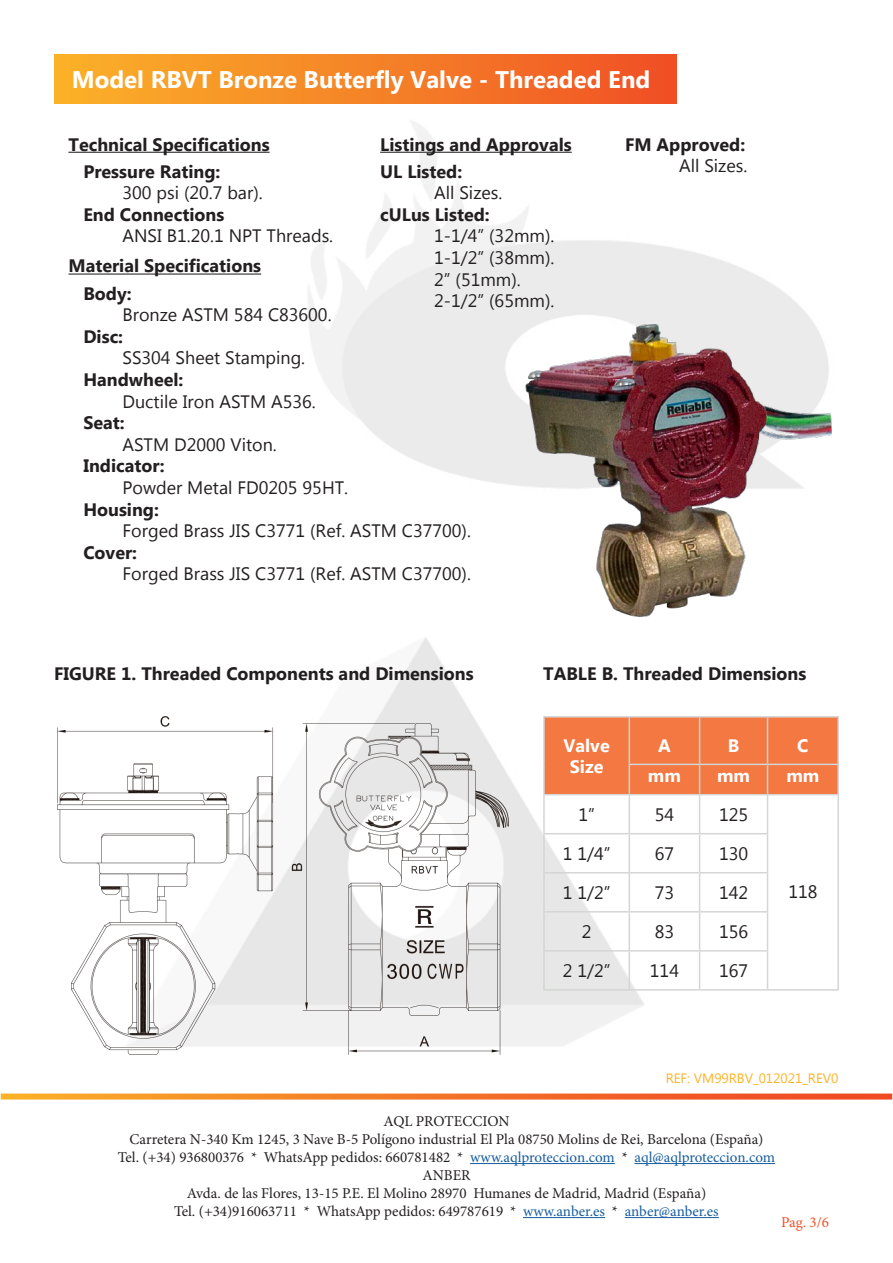
<style>
.page{position:relative;width:893px;height:1263px;background:#fff}
.page>*{position:absolute;margin:0;border:0;box-sizing:border-box;transform-origin:0 0}
.t1{font:700 24px "Microsoft New Tai Lue";color:#fff}
.t2{font:18px/21.6px "Microsoft New Tai Lue";color:#231f20}
.t3{font:700 18px/27px "Microsoft New Tai Lue";color:#231f20}
.t4{font:700 18px/21.6px "Microsoft New Tai Lue";color:#fff;text-align:center}
.t5{font:15px/18px "Minion Pro";color:#231f20;text-align:center}
.t6{font:15px "Minion Pro";color:#f05126}
.t7{font:13.5px "Microsoft New Tai Lue";color:#fcb325}
.s1{color:#175d9e}
</style>
<div class="page">
<img style="left:79px;top:80px;width:772px;height:1085px">
<svg style="left:1px;top:1093px;width:891px;height:6px;background:#f4823a"></svg>
<hr style="left:470px;top:1163px;width:145px;height:1px;background:#175d9e">
<hr style="left:634px;top:1163px;width:141px;height:1px;background:#175d9e">
<hr style="left:523px;top:1217px;width:82px;height:1px;background:#175d9e">
<hr style="left:625px;top:1217px;width:94px;height:1px;background:#175d9e">
<div style="left:54px;top:54px;width:622px;height:50px;background:linear-gradient(to right,#fab329,#f05125)"></div>
<hr style="left:68px;top:152px;width:202px;height:1px;background:#231f20">
<hr style="left:68px;top:274px;width:193px;height:1px;background:#231f20">
<img style="left:526px;top:325px;width:306px;height:292px">
<hr style="left:380px;top:152px;width:192px;height:1px;background:#231f20">
<img style="left:57px;top:716px;width:233px;height:377px">
<img style="left:286px;top:716px;width:222px;height:338px">
<hr style="left:543px;top:795px;width:2px;height:38px;background:#d4d6d4">
<hr style="left:629px;top:795px;width:1px;height:38px;background:#d4d6d4">
<hr style="left:699px;top:795px;width:1px;height:38px;background:#d4d6d4">
<hr style="left:767px;top:795px;width:1px;height:38px;background:#d4d6d4">
<hr style="left:837px;top:795px;width:2px;height:39px;background:#d4d6d4">
<hr style="left:543px;top:833px;width:86px;height:1px;background:#d4d6d4">
<hr style="left:543px;top:834px;width:2px;height:38px;background:#d4d6d4">
<hr style="left:629px;top:833px;width:71px;height:1px;background:#d4d6d4">
<hr style="left:629px;top:834px;width:1px;height:38px;background:#d4d6d4">
<hr style="left:700px;top:833px;width:68px;height:1px;background:#d4d6d4">
<hr style="left:699px;top:834px;width:1px;height:38px;background:#d4d6d4">
<hr style="left:767px;top:834px;width:1px;height:38px;background:#d4d6d4">
<hr style="left:837px;top:834px;width:2px;height:39px;background:#d4d6d4">
<hr style="left:543px;top:872px;width:86px;height:1px;background:#d4d6d4">
<hr style="left:543px;top:873px;width:2px;height:38px;background:#d4d6d4">
<hr style="left:629px;top:872px;width:71px;height:1px;background:#d4d6d4">
<hr style="left:629px;top:873px;width:1px;height:38px;background:#d4d6d4">
<hr style="left:700px;top:872px;width:68px;height:1px;background:#d4d6d4">
<hr style="left:699px;top:873px;width:1px;height:38px;background:#d4d6d4">
<hr style="left:767px;top:873px;width:1px;height:38px;background:#d4d6d4">
<hr style="left:837px;top:873px;width:2px;height:39px;background:#d4d6d4">
<hr style="left:543px;top:911px;width:86px;height:1px;background:#d4d6d4">
<hr style="left:543px;top:912px;width:2px;height:38px;background:#d4d6d4">
<hr style="left:629px;top:911px;width:71px;height:1px;background:#d4d6d4">
<hr style="left:629px;top:912px;width:1px;height:38px;background:#d4d6d4">
<hr style="left:700px;top:911px;width:68px;height:1px;background:#d4d6d4">
<hr style="left:699px;top:912px;width:1px;height:38px;background:#d4d6d4">
<hr style="left:767px;top:912px;width:1px;height:38px;background:#d4d6d4">
<hr style="left:837px;top:912px;width:2px;height:39px;background:#d4d6d4">
<hr style="left:543px;top:950px;width:86px;height:1px;background:#d4d6d4">
<hr style="left:543px;top:951px;width:2px;height:38px;background:#d4d6d4">
<hr style="left:629px;top:950px;width:71px;height:1px;background:#d4d6d4">
<hr style="left:629px;top:951px;width:1px;height:38px;background:#d4d6d4">
<hr style="left:700px;top:950px;width:68px;height:1px;background:#d4d6d4">
<hr style="left:699px;top:951px;width:1px;height:38px;background:#d4d6d4">
<hr style="left:767px;top:951px;width:1px;height:38px;background:#d4d6d4">
<hr style="left:837px;top:951px;width:2px;height:38px;background:#d4d6d4">
<hr style="left:543px;top:989px;width:86px;height:2px;background:#d4d6d4">
<hr style="left:629px;top:989px;width:71px;height:2px;background:#d4d6d4">
<hr style="left:700px;top:989px;width:67px;height:2px;background:#d4d6d4">
<hr style="left:767px;top:989px;width:72px;height:2px;background:#d4d6d4">
<hr style="left:543px;top:717px;width:2px;height:47px;background:#d4d6d4">
<hr style="left:837px;top:717px;width:2px;height:47px;background:#d4d6d4">
<hr style="left:543px;top:764px;width:2px;height:30px;background:#d4d6d4">
<div style="left:544px;top:717px;width:294px;height:77px;background:#f37842"></div>
<hr style="left:837px;top:765px;width:2px;height:29px;background:#d4d6d4">
<hr style="left:543px;top:716px;width:86px;height:1px;background:#d4d6d4">
<hr style="left:629px;top:716px;width:71px;height:1px;background:#d4d6d4">
<hr style="left:700px;top:716px;width:67px;height:1px;background:#d4d6d4">
<hr style="left:767px;top:716px;width:72px;height:1px;background:#d4d6d4">
<hr style="left:629px;top:764px;width:71px;height:1px;background:#d4d6d4">
<hr style="left:700px;top:764px;width:67px;height:1px;background:#d4d6d4">
<hr style="left:767px;top:764px;width:72px;height:1px;background:#d4d6d4">
<hr style="left:543px;top:794px;width:86px;height:1px;background:#d4d6d4">
<hr style="left:629px;top:794px;width:71px;height:1px;background:#d4d6d4">
<hr style="left:700px;top:794px;width:67px;height:1px;background:#d4d6d4">
<hr style="left:767px;top:794px;width:72px;height:1px;background:#d4d6d4">
<h1 class="t1" style="left:72px;top:65px;width:580px">Model RBVT Bronze Butterfly Valve - Threaded End</h1>
<p class="t3" style="left:83px;top:132px;width:188px;text-indent:-15px">Technical Specifications<br>Pressure Rating:</p>
<p class="t2" style="left:122px;top:184px;width:142px">300 psi (20.7 bar).</p>
<p class="t3" style="left:83px;top:202px;width:142px">End Connections</p>
<p class="t2" style="left:122px;top:227px;width:212px">ANSI B1.20.1 NPT Threads.</p>
<p class="t3" style="left:83px;top:254px;width:179px;text-indent:-15px">Material Specifications<br>Body:</p>
<p class="t2" style="left:122px;top:305px;width:211px">Bronze ASTM 584 C83600.</p>
<p class="t3" style="left:83px;top:324px;width:41px">Disc:</p>
<p class="t2" style="left:122px;top:349px;width:184px">SS304 Sheet Stamping.</p>
<p class="t3" style="left:83px;top:367px;width:102px">Handwheel:</p>
<p class="t2" style="left:122px;top:392px;width:195px">Ductile Iron ASTM A536.</p>
<p class="t3" style="left:83px;top:411px;width:43px">Seat:</p>
<p class="t2" style="left:122px;top:435px;width:156px">ASTM D2000 Viton.</p>
<p class="t3" style="left:83px;top:454px;width:83px">Indicator:</p>
<p class="t2" style="left:122px;top:478px;width:227px">Powder Metal FD0205 95HT.</p>
<p class="t3" style="left:83px;top:497px;width:77px">Housing:</p>
<p class="t2" style="left:122px;top:521px;width:350px">Forged Brass JIS C3771 (Ref. ASTM C37700).</p>
<p class="t3" style="left:83px;top:540px;width:55px">Cover:</p>
<p class="t2" style="left:122px;top:565px;width:350px">Forged Brass JIS C3771 (Ref. ASTM C37700).</p>
<p class="t3" style="left:380px;top:132px;width:193px">Listings and Approvals<br>UL Listed:</p>
<p class="t2" style="left:434px;top:184px;width:70px">All Sizes.</p>
<p class="t3" style="left:380px;top:202px;width:111px">cULus Listed:</p>
<p class="t2" style="left:434px;top:227px;width:122px">1-1/4” (32mm).<br>1-1/2” (38mm).<br>2” (51mm).<br>2-1/2” (65mm).</p>
<p class="t3" style="left:625px;top:132px;width:122px">FM Approved:</p>
<p class="t2" style="left:679px;top:157px;width:70px">All Sizes.</p>
<p class="t3" style="left:54px;top:662px;width:421px">FIGURE 1. Threaded Components and Dimensions</p>
<p class="t3" style="left:543px;top:662px;width:265px">TABLE B. Threaded Dimensions</p>
<p class="t4" style="left:563px;top:736px;width:48px">Valve<br>Size</p>
<p class="t4" style="left:658px;top:736px;width:14px">A</p>
<p class="t4" style="left:728px;top:736px;width:13px">B</p>
<p class="t4" style="left:797px;top:736px;width:13px">C</p>
<p class="t4" style="left:648px;top:766px;width:34px">mm</p>
<p class="t4" style="left:717px;top:766px;width:34px">mm</p>
<p class="t4" style="left:786px;top:766px;width:34px">mm</p>
<p class="t2" style="left:578px;top:805px;width:18px">1”</p>
<p class="t2" style="left:655px;top:805px;width:21px">54</p>
<p class="t2" style="left:719px;top:805px;width:31px">125</p>
<p class="t2" style="left:563px;top:844px;width:49px">1 1/4”</p>
<p class="t2" style="left:655px;top:844px;width:21px">67</p>
<p class="t2" style="left:719px;top:844px;width:31px">130</p>
<p class="t2" style="left:563px;top:883px;width:49px">1 1/2”</p>
<p class="t2" style="left:655px;top:883px;width:21px">73</p>
<p class="t2" style="left:719px;top:883px;width:31px">142</p>
<p class="t2" style="left:582px;top:922px;width:11px">2</p>
<p class="t2" style="left:655px;top:922px;width:21px">83</p>
<p class="t2" style="left:719px;top:922px;width:31px">156</p>
<p class="t2" style="left:563px;top:961px;width:49px">2 1/2”</p>
<p class="t2" style="left:650px;top:961px;width:31px">114</p>
<p class="t2" style="left:719px;top:961px;width:31px">167</p>
<p class="t2" style="left:788px;top:882px;width:31px">118</p>
<p class="t7" style="left:666px;top:1071px;width:174px">REF: VM99RBV_012021_REV0</p>
<p class="t5" style="left:118px;top:1112px;width:659px">AQL PROTECCION<br>Carretera N-340 Km 1245, 3 Nave B-5 Polígono industrial El Pla 08750 Molins de Rei, Barcelona (España)<br>Tel. (+34) 936800376 * WhatsApp pedidos: 660781482 * <span class="s1">www.aqlproteccion.com</span> * <span class="s1">aql@aqlproteccion.com </span>ANBER<br>Avda. de las Flores, 13-15 P.E. El Molino 28970 Humanes de Madrid, Madrid (España)<br>Tel. (+34)916063711 * WhatsApp pedidos: 649787619 * <span class="s1">www.anber.es</span> * <span class="s1">anber@anber.es</span></p>
<p class="t6" style="left:781px;top:1212px;width:49px">Pag. 3/6</p>
</div>
